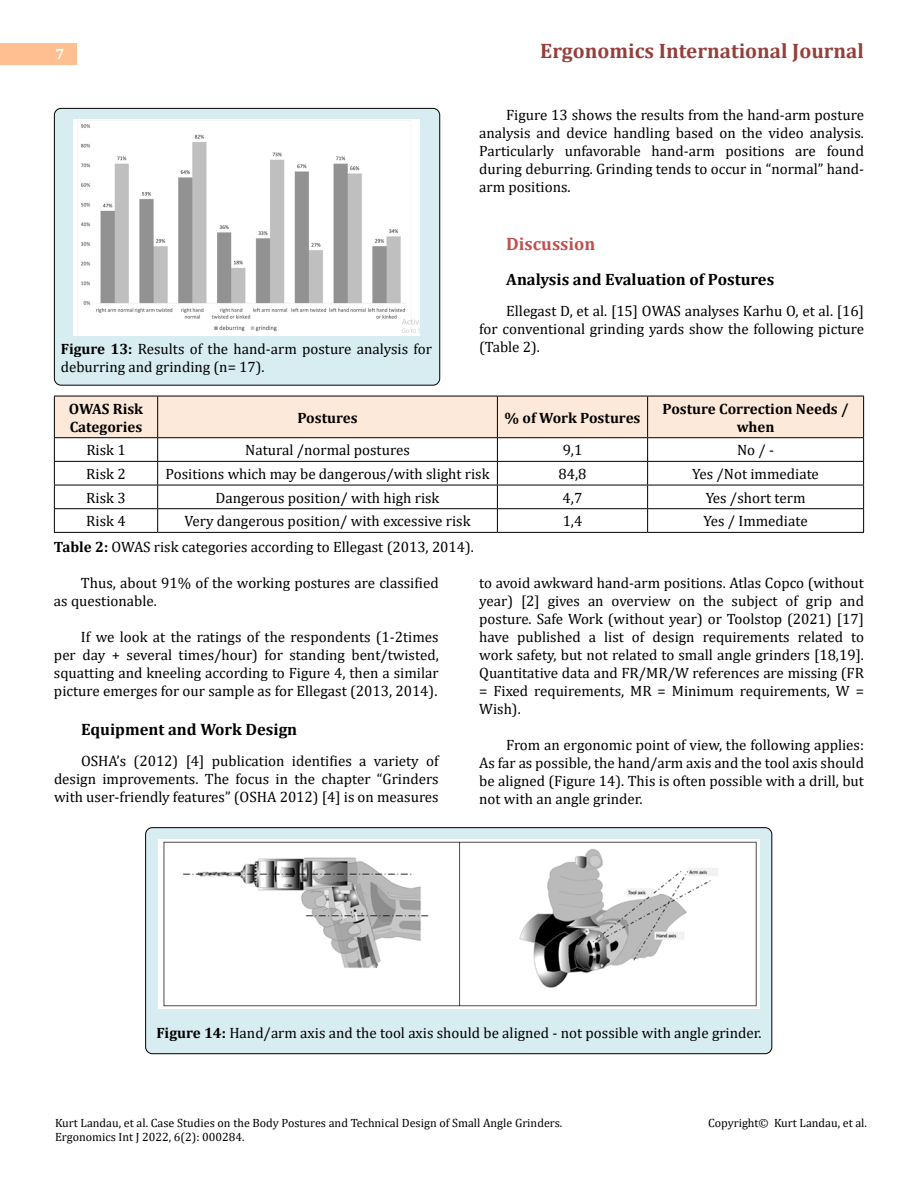
<style>
.page{position:relative;width:918px;height:1188px;background:#fff}
.page>*{position:absolute;margin:0;border:0;box-sizing:border-box;transform-origin:0 0}
.t1{font:700 21px "Cambria";color:#953f3c}
.t2{font:700 18px "Cambria";color:#c0504d}
.t3{font:700 16.5px "Cambria";color:#000}
.t4{font:15px/18px "Cambria";color:#000;text-align:justify}
.t5{font:700 15px/18px "Cambria";color:#000}
.t6{font:700 15px "Cambria";color:#fff}
.t7{font:12px/14.4px "Cambria";color:#000}
.s1{font-weight:700}
</style>
<div class="page">
<div style="left:0;top:43px;width:76px;height:21px;background:#ffbf91"></div>
<div style="left:146px;top:828px;width:626px;height:226px;background:#d8edf2;border-radius:7px"></div>
<div style="left:145px;top:827px;width:627px;height:227px;border:1px solid #000;border-radius:7px"></div>
<div style="left:54px;top:108px;width:386px;height:277px;background:#d8edf2;border-radius:7px"></div>
<div style="left:54px;top:108px;width:386px;height:278px;border:1px solid #000;border-radius:7px"></div>
<img style="left:74px;top:120px;width:345px;height:216px">
<hr style="left:54px;top:532px;width:104px;height:1px;background:#000">
<hr style="left:158px;top:532px;width:339px;height:1px;background:#000">
<hr style="left:497px;top:532px;width:151px;height:1px;background:#000">
<hr style="left:648px;top:532px;width:216px;height:1px;background:#000">
<svg style="left:54px;top:396px;width:810px;height:136px"></svg>
<img style="left:158px;top:840px;width:602px;height:169px">
<p class="t6" style="left:56px;top:44px;width:10px">7</p>
<h1 class="t1" style="left:540px;top:36px;width:325px">Ergonomics International Journal</h1>
<p class="t4" style="left:61px;top:339px;width:373px"><span class="s1">Figure 13:</span> Results of the hand-arm posture analysis for deburring and grinding (n= 17).</p>
<p class="t4" style="left:479px;top:105px;width:386px;text-indent:27px">Figure 13 shows the results from the hand-arm posture analysis and device handling based on the video analysis.<br>Particularly unfavorable hand-arm positions are found during deburring. Grinding tends to occur in “normal” hand&shy;arm positions.</p>
<p class="t2" style="left:506px;top:231px;width:91px">Discussion</p>
<p class="t3" style="left:506px;top:267px;width:270px">Analysis and Evaluation of Postures</p>
<p class="t4" style="left:479px;top:302px;width:386px;text-indent:27px">Ellegast D, et al. [15] OWAS analyses Karhu O, et al. [16] for conventional grinding yards show the following picture (Table 2).</p>
<p class="t5" style="left:69px;top:399px;width:76px">OWAS Risk<br>Categories</p>
<p class="t5" style="left:297px;top:408px;width:62px">Postures</p>
<p class="t5" style="left:505px;top:408px;width:137px">% of Work Postures</p>
<p class="t5" style="left:663px;top:399px;width:188px;text-align:center">Posture Correction Needs / when</p>
<p class="t4" style="left:86px;top:441px;width:41px">Risk 1</p>
<p class="t4" style="left:245px;top:441px;width:166px">Natural /normal postures</p>
<p class="t4" style="left:563px;top:441px;width:21px">9,1</p>
<p class="t4" style="left:737px;top:441px;width:39px">No / -</p>
<p class="t4" style="left:86px;top:465px;width:41px">Risk 2</p>
<p class="t4" style="left:166px;top:465px;width:325px">Positions which may be dangerous/with slight risk</p>
<p class="t4" style="left:559px;top:465px;width:30px">84,8</p>
<p class="t4" style="left:692px;top:465px;width:128px">Yes /Not immediate</p>
<p class="t4" style="left:86px;top:489px;width:41px">Risk 3</p>
<p class="t4" style="left:216px;top:489px;width:225px">Dangerous position/ with high risk</p>
<p class="t4" style="left:563px;top:489px;width:21px">4,7</p>
<p class="t4" style="left:706px;top:489px;width:101px">Yes /short term</p>
<p class="t4" style="left:86px;top:512px;width:41px">Risk 4</p>
<p class="t4" style="left:185px;top:512px;width:288px">Very dangerous position/ with excessive risk</p>
<p class="t4" style="left:563px;top:512px;width:21px">1,4</p>
<p class="t4" style="left:704px;top:512px;width:106px">Yes / Immediate</p>
<p class="t4" style="left:54px;top:537px;width:422px"><span class="s1">Table 2:</span> OWAS risk categories according to Ellegast (2013, 2014).</p>
<p class="t4" style="left:54px;top:573px;width:386px;text-indent:27px">Thus, about 91% of the working postures are classified as questionable.</p>
<p class="t4" style="left:54px;top:627px;width:386px;text-indent:27px">If we look at the ratings of the respondents (1-2times per day + several times/hour) for standing bent/twisted, squatting and kneeling according to Figure 4, then a similar picture emerges for our sample as for Ellegast (2013, 2014).</p>
<p class="t3" style="left:81px;top:717px;width:218px">Equipment and Work Design</p>
<p class="t4" style="left:54px;top:752px;width:386px;text-indent:27px">OSHA’s (2012) [4] publication identifies a variety of design improvements. The focus in the chapter “Grinders with user-friendly features” (OSHA 2012) [4] is on measures</p>
<p class="t4" style="left:479px;top:573px;width:386px">to avoid awkward hand-arm positions. Atlas Copco (without year) [2] gives an overview on the subject of grip and posture. Safe Work (without year) or Toolstop (2021) [17] have published a list of design requirements related to work safety, but not related to small angle grinders [18,19].<br>Quantitative data and FR/MR/W references are missing (FR = Fixed requirements, MR = Minimum requirements, W = Wish).</p>
<p class="t4" style="left:479px;top:735px;width:386px;text-indent:27px">From an ergonomic point of view, the following applies:<br>As far as possible, the hand/arm axis and the tool axis should be aligned (Figure 14). This is often possible with a drill, but not with an angle grinder.</p>
<p class="t4" style="left:156px;top:1023px;width:607px"><span class="s1">Figure 14:</span> Hand/arm axis and the tool axis should be aligned - not possible with angle grinder.</p>
<p class="t7" style="left:55px;top:1115px;width:509px">Kurt Landau, et al. Case Studies on the Body Postures and Technical Design of Small Angle Grinders.<br>Ergonomics Int J 2022, 6(2): 000284.</p>
<p class="t7" style="left:708px;top:1115px;width:160px">Copyright© Kurt Landau, et al.</p>
</div>
